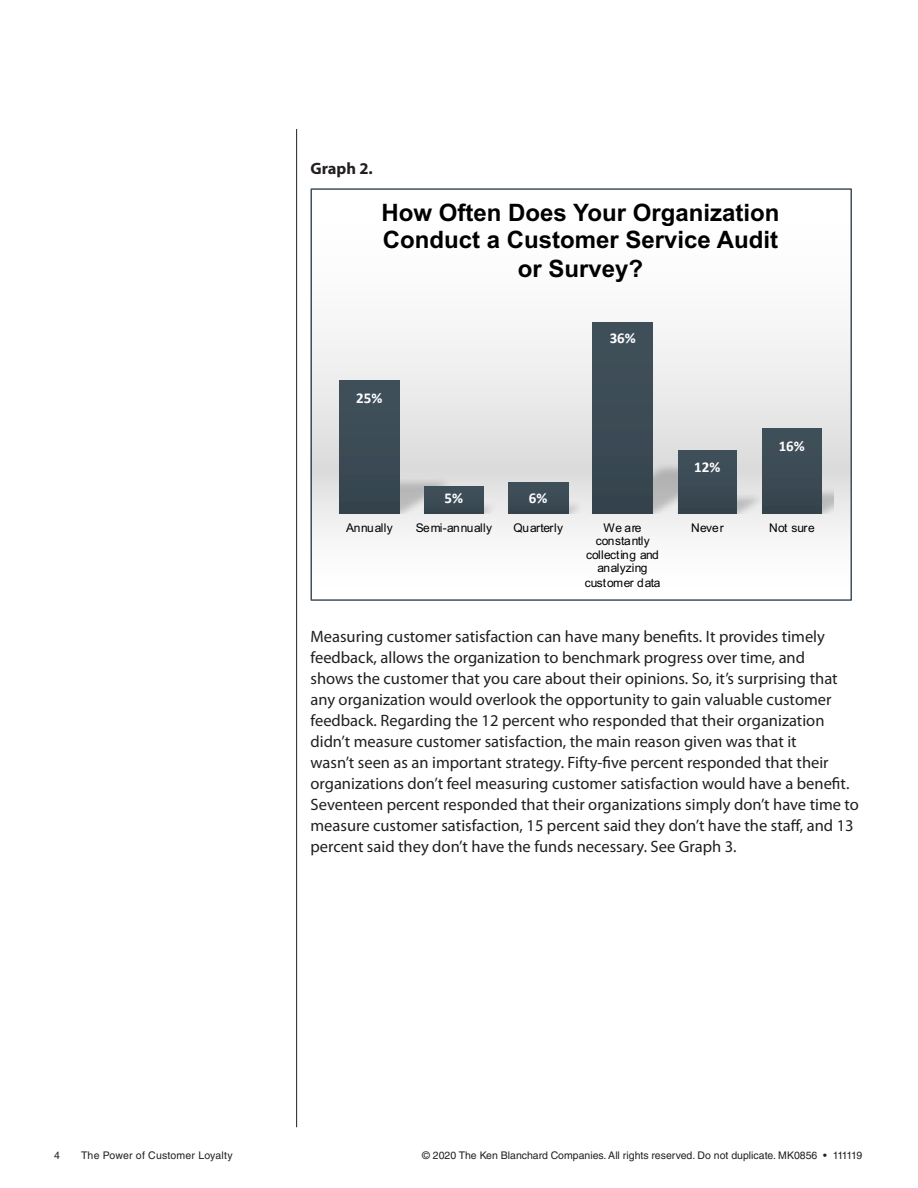
<style>
.page{position:relative;width:918px;height:1188px;background:#fff}
.page>*{position:absolute;margin:0;border:0;box-sizing:border-box;transform-origin:0 0}
.t1{font:700 24px/27.8px "Arial";color:#000;text-align:center}
.Body_Copy{font:16.5px/21px "Myriad Pro";color:#231f20}
.Body_Copy-2{font:700 16.5px "Myriad Pro";color:#231f20}
.t2{font:700 15px "Calibri";color:#fff}
.t3{font:12px/13.5px "Arial";color:#000;text-align:center}
.t4{font:12px "Arial";letter-spacing:.03em;color:#000}
.t5{font:10.5px "Helvetica LT Std";color:#231f20}
.t6{font:10.5px "Helvetica LT Std";letter-spacing:.02em;color:#231f20}
</style>
<div class="page">
<hr style="left:296px;top:129px;width:1px;height:998px;background:#231f20">
<svg style="left:313px;top:322px;width:536px;height:212px"></svg>
<img style="left:330px;top:473px;width:128px;height:41px">
<img style="left:416px;top:497px;width:84px;height:17px">
<img style="left:500px;top:497px;width:84px;height:17px">
<img style="left:584px;top:460px;width:94px;height:54px">
<img style="left:668px;top:490px;width:85px;height:24px">
<img style="left:753px;top:484px;width:81px;height:30px">
<div style="left:339px;top:380px;width:60px;height:134px;background:#3d4b56"></div>
<div style="left:424px;top:487px;width:59px;height:27px;background:#3d4b57"></div>
<div style="left:508px;top:482px;width:60px;height:32px;background:#3d4b56"></div>
<div style="left:592px;top:322px;width:60px;height:192px;background:#3d4b55"></div>
<div style="left:678px;top:449px;width:59px;height:65px;background:#3d4b57"></div>
<div style="left:762px;top:428px;width:60px;height:86px;background:#3d4b56"></div>
<div style="left:310px;top:188px;width:542px;height:413px;border:2px solid #42505a"></div>
<p class="Body_Copy-2" style="left:310px;top:160px;width:64px">Graph 2.</p>
<p class="t1" style="left:382px;top:199px;width:399px">How Often Does Your Organization<br>Conduct a Customer Service Audit or Survey?</p>
<p class="t2" style="left:610px;top:327px;width:28px">36%</p>
<p class="t2" style="left:356px;top:387px;width:28px">25%</p>
<p class="t2" style="left:444px;top:488px;width:20px">5%</p>
<p class="t2" style="left:529px;top:488px;width:20px">6%</p>
<p class="t4" style="left:346px;top:519px;width:48px">Annually</p>
<p class="t3" style="left:416px;top:521px;width:78px">Semi-annually</p>
<p class="t3" style="left:514px;top:521px;width:51px">Quarterly</p>
<p class="t3" style="left:586px;top:521px;width:74px">We are constantly collecting and analyzing</p>
<p class="t3" style="left:585px;top:576px;width:77px">customer data</p>
<p class="t2" style="left:694px;top:456px;width:28px">12%</p>
<p class="t2" style="left:779px;top:435px;width:28px">16%</p>
<p class="t3" style="left:691px;top:521px;width:34px">Never</p>
<p class="t3" style="left:769px;top:521px;width:47px">Not sure</p>
<p class="Body_Copy" style="left:310px;top:627px;width:550px">Measuring customer satisfaction can have many benefits. It provides timely feedback, allows the organization to benchmark progress over time, and<br>shows the customer that you care about their opinions. So, it’s surprising that any organization would overlook the opportunity to gain valuable customer feedback. Regarding the 12 percent who responded that their organization didn’t measure customer satisfaction, the main reason given was that it<br>wasn’t seen as an important strategy. Fifty-five percent responded that their organizations don’t feel measuring customer satisfaction would have a benefit.<br>Seventeen percent responded that their organizations simply don’t have time to measure customer satisfaction, 15 percent said they don’t have the staff, and 13 percent said they don’t have the funds necessary. See Graph 3.</p>
<p class="t5" style="left:54px;top:1150px;width:7px">4</p>
<p class="t6" style="left:81px;top:1150px;width:153px">The Power of Customer Loyalty</p>
<p class="t5" style="left:422px;top:1150px;width:442px">© 2020 The Ken Blanchard Companies. All rights reserved. Do not duplicate. MK0856 • 111119</p>
</div>
